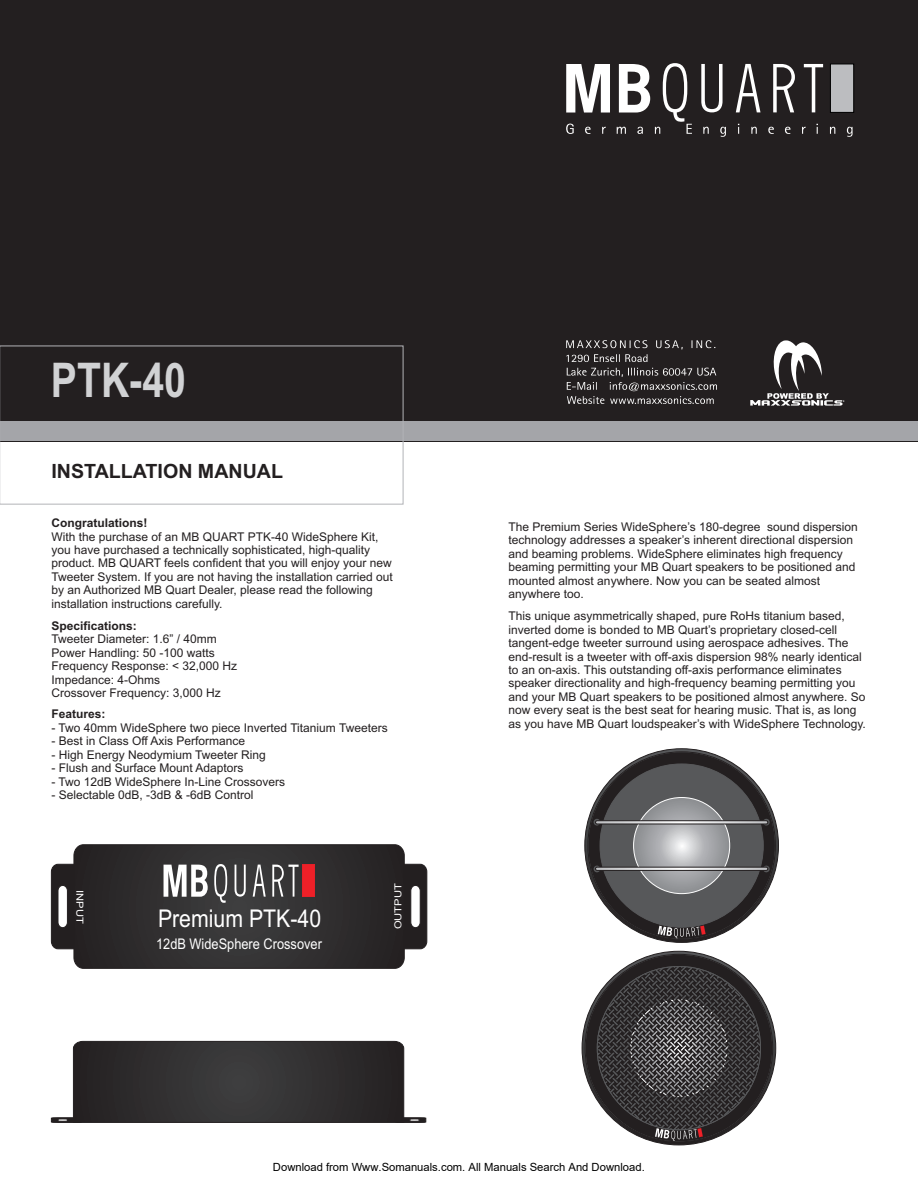
<style>
.page{position:relative;width:918px;height:1188px;background:#fff}
.page>*{position:absolute;margin:0;border:0;box-sizing:border-box;transform-origin:0 0}
.t1{font:700 47.85px "Arial Narrow";color:#d1d2d4}
.t2{font:24.45px "Arial";color:#fff;scale:.87 1}
.t3{font:700 19.65px "Arial";color:#231f20}
.t4{font:14.7px "Arial";color:#fff;scale:.87 1}
.t5{font:12px/13.4px "Arial";color:#231f20}
.t6{font:700 12px "Arial";color:#231f20}
.t7{font:11.25px "Arial";color:#000}
.t8{font:9.75px "Arial";color:#fff;scale:1.15 1}
.s1{font-weight:700}
</style>
<div class="page">
<div style="left:0;top:0;width:918px;height:441px;background:#231f20"></div>
<div style="left:0;top:421px;width:918px;height:20px;background:#a4a5a9"></div>
<svg style="left:701px;top:64px;width:22px;height:48px"></svg>
<svg style="left:736px;top:64px;width:25px;height:48px"></svg>
<svg style="left:773px;top:64px;width:22px;height:48px"></svg>
<svg style="left:804px;top:64px;width:19px;height:48px"></svg>
<svg style="left:566px;top:64px;width:44px;height:49px"></svg>
<div style="left:830px;top:64px;width:24px;height:49px;background:#bcbdc0;border:1px solid #000"></div>
<svg style="left:750px;top:340px;width:94px;height:66px"></svg>
<svg style="left:566px;top:340px;width:151px;height:64px"></svg>
<svg style="left:566px;top:124px;width:8px;height:10px"></svg>
<svg style="left:585px;top:127px;width:6px;height:7px"></svg>
<svg style="left:602px;top:127px;width:4px;height:7px"></svg>
<svg style="left:617px;top:63px;width:75px;height:71px"></svg>
<svg style="left:703px;top:127px;width:6px;height:7px"></svg>
<svg style="left:720px;top:127px;width:6px;height:10px"></svg>
<svg style="left:751px;top:127px;width:6px;height:7px"></svg>
<svg style="left:768px;top:127px;width:6px;height:7px"></svg>
<svg style="left:785px;top:127px;width:6px;height:7px"></svg>
<svg style="left:802px;top:127px;width:4px;height:7px"></svg>
<svg style="left:830px;top:127px;width:5px;height:7px"></svg>
<svg style="left:847px;top:127px;width:6px;height:10px"></svg>
<div style="left:0;top:345px;width:404px;height:160px;border:1px solid #b2b3b7"></div>
<svg style="left:51px;top:844px;width:376px;height:125px;background:#433f40"></svg>
<svg style="left:51px;top:1041px;width:375px;height:82px;background:#464545"></svg>
<svg style="left:584px;top:748px;width:195px;height:195px"></svg>
<svg style="left:763px;top:819px;width:7px;height:7px"></svg>
<div style="left:763px;top:866px;width:7px;height:6px;background:#57585a;border-radius:50%"></div>
<div style="left:595px;top:821px;width:173px;height:3px;border:1px solid #231f20;border-radius:2px"></div>
<div style="left:595px;top:867px;width:173px;height:4px;border:1px solid #231f20;border-radius:2px"></div>
<svg style="left:582px;top:951px;width:194px;height:194px"></svg>
<p class="t1" style="left:51px;top:344px;width:137px">PTK-40</p>
<p class="t3" style="left:51px;top:464px;width:233px">INSTALLATION MANUAL</p>
<p class="t5" style="left:51px;top:517px;width:343px"><span class="s1">Congratulations!<br></span>With the purchase of an MB QUART PTK-40 WideSphere Kit, you have purchased a technically sophisticated, high-quality product. MB QUART feels confident that you will enjoy your new Tweeter System. If you are not having the installation carried out by an Authorized MB Quart Dealer, please read the following installation instructions carefully.</p>
<p class="t5" style="left:509px;top:521px;width:351px">The Premium Series WideSphere’s 180-degree sound dispersion technology addresses a speaker’s inherent directional dispersion and beaming problems. WideSphere eliminates high frequency beaming permitting your MB Quart speakers to be positioned and mounted almost anywhere. Now you can be seated almost anywhere too.</p>
<p class="t5" style="left:509px;top:611px;width:359px">This unique asymmetrically shaped, pure RoHs titanium based, inverted dome is bonded to MB Quart’s proprietary closed-cell tangent-edge tweeter surround using aerospace adhesives. The end-result is a tweeter with off-axis dispersion 98% nearly identical to an on-axis. This outstanding off-axis performance eliminates speaker directionality and high-frequency beaming permitting you and your MB Quart speakers to be positioned almost anywhere. So now every seat is the best seat for hearing music. That is, as long as you have MB Quart loudspeaker’s with WideSphere Technology.</p>
<p class="t5" style="left:51px;top:620px;width:187px"><span class="s1">Specifications:<br></span>Tweeter Diameter: 1.6” / 40mm<br>Power Handling: 50 -100 watts<br>Frequency Response: &lt; 32,000 Hz<br>Impedance: 4-Ohms<br>Crossover Frequency: 3,000 Hz</p>
<p class="t6" style="left:51px;top:710px;width:56px">Features:</p>
<p class="t5" style="left:51px;top:722px;width:338px">- Two 40mm WideSphere two piece Inverted Titanium Tweeters</p>
<p class="t5" style="left:51px;top:736px;width:195px">- Best in Class Off Axis Performance</p>
<p class="t5" style="left:51px;top:749px;width:216px">- High Energy Neodymium Tweeter Ring</p>
<p class="t5" style="left:51px;top:762px;width:194px">- Flush and Surface Mount Adaptors</p>
<p class="t5" style="left:51px;top:776px;width:235px">- Two 12dB WideSphere In-Line Crossovers</p>
<p class="t5" style="left:51px;top:789px;width:204px">- Selectable 0dB, -3dB &amp; -6dB Control</p>
<p class="t8" style="left:84px;top:890px;width:31px;rotate:90deg">INPUT</p>
<p class="t8" style="left:394px;top:929px;width:42px;rotate:-90deg">OUTPUT</p>
<p class="t2" style="left:158px;top:909px;width:189px">Premium PTK-40</p>
<p class="t4" style="left:156px;top:938px;width:192px">12dB WideSphere Crossover</p>
<p class="t7" style="left:273px;top:1160px;width:373px">Download from Www.Somanuals.com. All Manuals Search And Download.</p>
</div>
